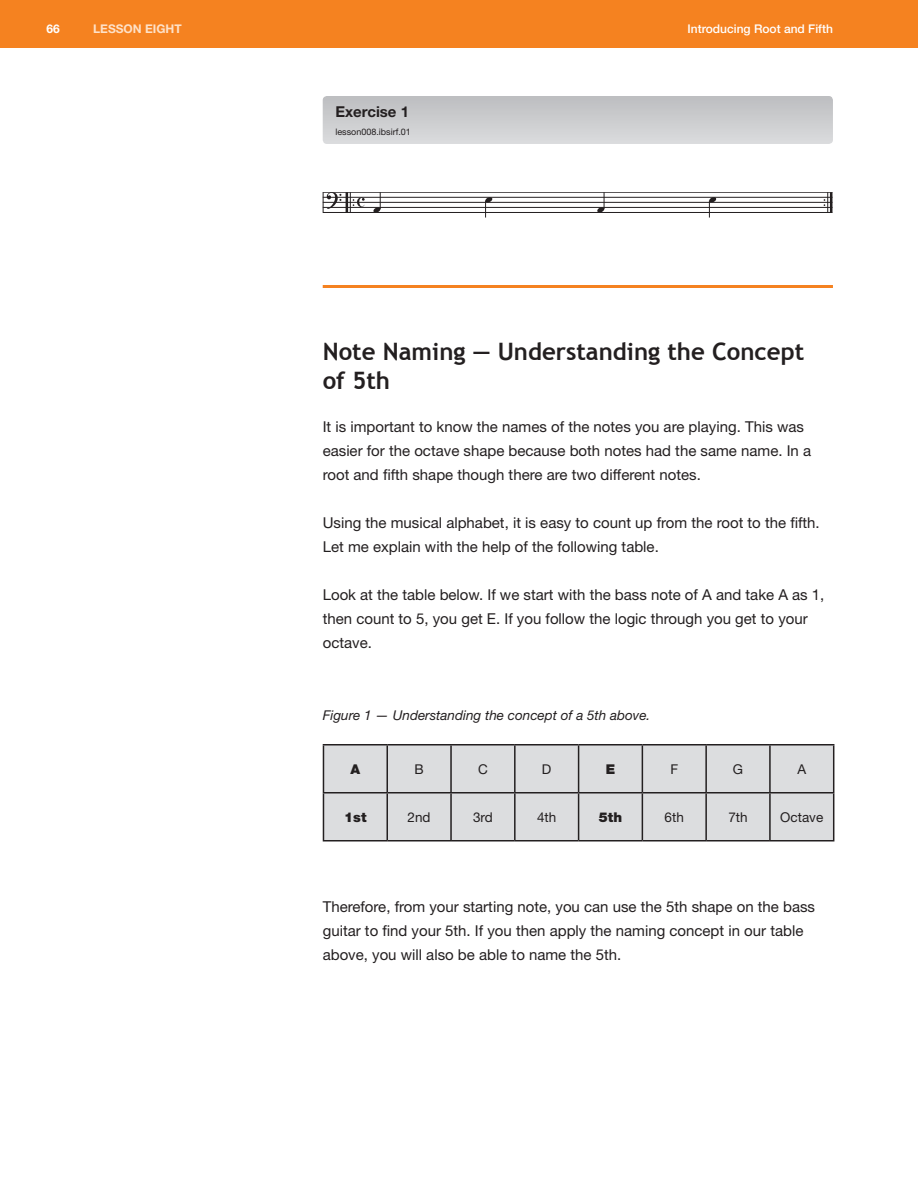
<style>
.page{position:relative;width:918px;height:1188px;background:#fff}
.page>*{position:absolute;margin:0;border:0;box-sizing:border-box;transform-origin:0 0}
.t1{font:700 24px/28.8px "Trebuchet MS";color:#231f20}
.t2{font:15px/24px "Helvetica Neue";color:#231f20}
.t3{font:700 15px "Helvetica Neue";color:#231f20}
.t4{font:italic 13.5px "Helvetica Neue";color:#231f20}
.t5{font:13.5px "Helvetica Neue";color:#231f20}
.t6{font:900 13.5px "Helvetica Neue";color:#231f20}
.t7{font:500 12px "Helvetica Neue LT Std";color:#fff}
.t8{font:700 12px "Helvetica Neue LT Std";color:#fee1c8}
.t9{font:700 12px "Helvetica Neue LT Std";color:#fff}
.t10{font:9px "Helvetica Neue";color:#231f20}
</style>
<div class="page">
<div style="left:0;top:0;width:918px;height:48px;background:#f58220"></div>
<div style="left:323px;top:96px;width:510px;height:48px;background:linear-gradient(to bottom,#bdbec0,#dadbdd);border-radius:4px"></div>
<hr style="left:346px;top:192px;width:2px;height:20px;background:#231f20">
<svg style="left:350px;top:193px;width:15px;height:19px"></svg>
<hr style="left:830px;top:192px;width:2px;height:20px;background:#231f20">
<svg style="left:824px;top:193px;width:4px;height:19px"></svg>
<hr style="left:323px;top:212px;width:509px;height:1px;background:#231f20">
<hr style="left:323px;top:207px;width:509px;height:1px;background:#231f20">
<hr style="left:323px;top:202px;width:509px;height:1px;background:#231f20">
<hr style="left:323px;top:197px;width:509px;height:1px;background:#231f20">
<hr style="left:323px;top:192px;width:509px;height:1px;background:#231f20">
<svg style="left:323px;top:192px;width:18px;height:20px"></svg>
<svg style="left:373px;top:192px;width:8px;height:20px"></svg>
<svg style="left:485px;top:197px;width:7px;height:21px"></svg>
<svg style="left:597px;top:192px;width:8px;height:20px"></svg>
<svg style="left:709px;top:197px;width:7px;height:21px"></svg>
<hr style="left:323px;top:285px;width:510px;height:3px;background:#f58220">
<div style="left:324px;top:746px;width:509px;height:94px;background:#dcdddf"></div>
<hr style="left:323px;top:744px;width:64px;height:2px;background:#231f20">
<hr style="left:323px;top:746px;width:1px;height:46px;background:#231f20">
<hr style="left:387px;top:744px;width:64px;height:2px;background:#231f20">
<hr style="left:387px;top:746px;width:1px;height:46px;background:#231f20">
<hr style="left:451px;top:744px;width:64px;height:2px;background:#231f20">
<hr style="left:450px;top:746px;width:2px;height:46px;background:#231f20">
<hr style="left:515px;top:744px;width:64px;height:2px;background:#231f20">
<hr style="left:514px;top:746px;width:2px;height:46px;background:#231f20">
<hr style="left:579px;top:744px;width:63px;height:2px;background:#231f20">
<hr style="left:578px;top:746px;width:1px;height:46px;background:#231f20">
<hr style="left:642px;top:744px;width:64px;height:2px;background:#231f20">
<hr style="left:642px;top:746px;width:1px;height:46px;background:#231f20">
<hr style="left:706px;top:744px;width:64px;height:2px;background:#231f20">
<hr style="left:705px;top:746px;width:2px;height:46px;background:#231f20">
<hr style="left:770px;top:744px;width:64px;height:2px;background:#231f20">
<hr style="left:769px;top:746px;width:2px;height:46px;background:#231f20">
<hr style="left:833px;top:746px;width:1px;height:46px;background:#231f20">
<hr style="left:323px;top:792px;width:64px;height:2px;background:#231f20">
<hr style="left:323px;top:794px;width:1px;height:46px;background:#231f20">
<hr style="left:387px;top:792px;width:64px;height:2px;background:#231f20">
<hr style="left:387px;top:794px;width:1px;height:46px;background:#231f20">
<hr style="left:451px;top:792px;width:64px;height:2px;background:#231f20">
<hr style="left:450px;top:794px;width:2px;height:46px;background:#231f20">
<hr style="left:515px;top:792px;width:64px;height:2px;background:#231f20">
<hr style="left:514px;top:794px;width:2px;height:46px;background:#231f20">
<hr style="left:579px;top:792px;width:63px;height:2px;background:#231f20">
<hr style="left:578px;top:794px;width:1px;height:46px;background:#231f20">
<hr style="left:642px;top:792px;width:64px;height:2px;background:#231f20">
<hr style="left:642px;top:794px;width:1px;height:46px;background:#231f20">
<hr style="left:706px;top:792px;width:64px;height:2px;background:#231f20">
<hr style="left:705px;top:794px;width:2px;height:46px;background:#231f20">
<hr style="left:770px;top:792px;width:64px;height:2px;background:#231f20">
<hr style="left:769px;top:794px;width:2px;height:46px;background:#231f20">
<hr style="left:833px;top:794px;width:1px;height:46px;background:#231f20">
<hr style="left:323px;top:840px;width:64px;height:2px;background:#231f20">
<hr style="left:387px;top:840px;width:64px;height:2px;background:#231f20">
<hr style="left:451px;top:840px;width:64px;height:2px;background:#231f20">
<hr style="left:515px;top:840px;width:64px;height:2px;background:#231f20">
<hr style="left:579px;top:840px;width:63px;height:2px;background:#231f20">
<hr style="left:642px;top:840px;width:64px;height:2px;background:#231f20">
<hr style="left:706px;top:840px;width:64px;height:2px;background:#231f20">
<hr style="left:770px;top:840px;width:64px;height:2px;background:#231f20">
<p class="t9" style="left:46px;top:21px;width:15px">66</p>
<p class="t8" style="left:93px;top:21px;width:90px">LESSON EIGHT</p>
<p class="t3" style="left:335px;top:102px;width:75px">Exercise 1</p>
<p class="t10" style="left:335px;top:126px;width:77px">lesson008.ibsirf.01</p>
<p class="t7" style="left:688px;top:22px;width:147px">Introducing Root and Fifth</p>
<h1 class="t1" style="left:323px;top:337px;width:483px">Note Naming — Understanding the Concept of 5th</h1>
<p class="t2" style="left:323px;top:414px;width:490px">It is important to know the names of the notes you are playing. This was easier for the octave shape because both notes had the same name. In a root and fifth shape though there are two different notes.</p>
<p class="t2" style="left:323px;top:510px;width:499px">Using the musical alphabet, it is easy to count up from the root to the fifth.<br>Let me explain with the help of the following table.</p>
<p class="t2" style="left:323px;top:582px;width:503px">Look at the table below. If we start with the bass note of A and take A as 1, then count to 5, you get E. If you follow the logic through you get to your octave.</p>
<p class="t4" style="left:323px;top:707px;width:329px">Figure 1 — Understanding the concept of a 5th above.</p>
<p class="t6" style="left:350px;top:761px;width:11px">A</p>
<p class="t5" style="left:415px;top:761px;width:11px">B</p>
<p class="t5" style="left:478px;top:761px;width:11px">C</p>
<p class="t5" style="left:542px;top:761px;width:11px">D</p>
<p class="t6" style="left:606px;top:761px;width:11px">E</p>
<p class="t5" style="left:670px;top:761px;width:9px">F</p>
<p class="t5" style="left:733px;top:761px;width:12px">G</p>
<p class="t5" style="left:797px;top:761px;width:10px">A</p>
<p class="t6" style="left:344px;top:809px;width:24px">1st</p>
<p class="t5" style="left:408px;top:809px;width:25px">2nd</p>
<p class="t5" style="left:473px;top:809px;width:21px">3rd</p>
<p class="t5" style="left:537px;top:809px;width:21px">4th</p>
<p class="t6" style="left:599px;top:809px;width:25px">5th</p>
<p class="t5" style="left:665px;top:809px;width:21px">6th</p>
<p class="t5" style="left:728px;top:809px;width:21px">7th</p>
<p class="t5" style="left:780px;top:809px;width:45px">Octave</p>
<p class="t2" style="left:323px;top:894px;width:494px">Therefore, from your starting note, you can use the 5th shape on the bass guitar to find your 5th. If you then apply the naming concept in our table above, you will also be able to name the 5th.</p>
</div>
